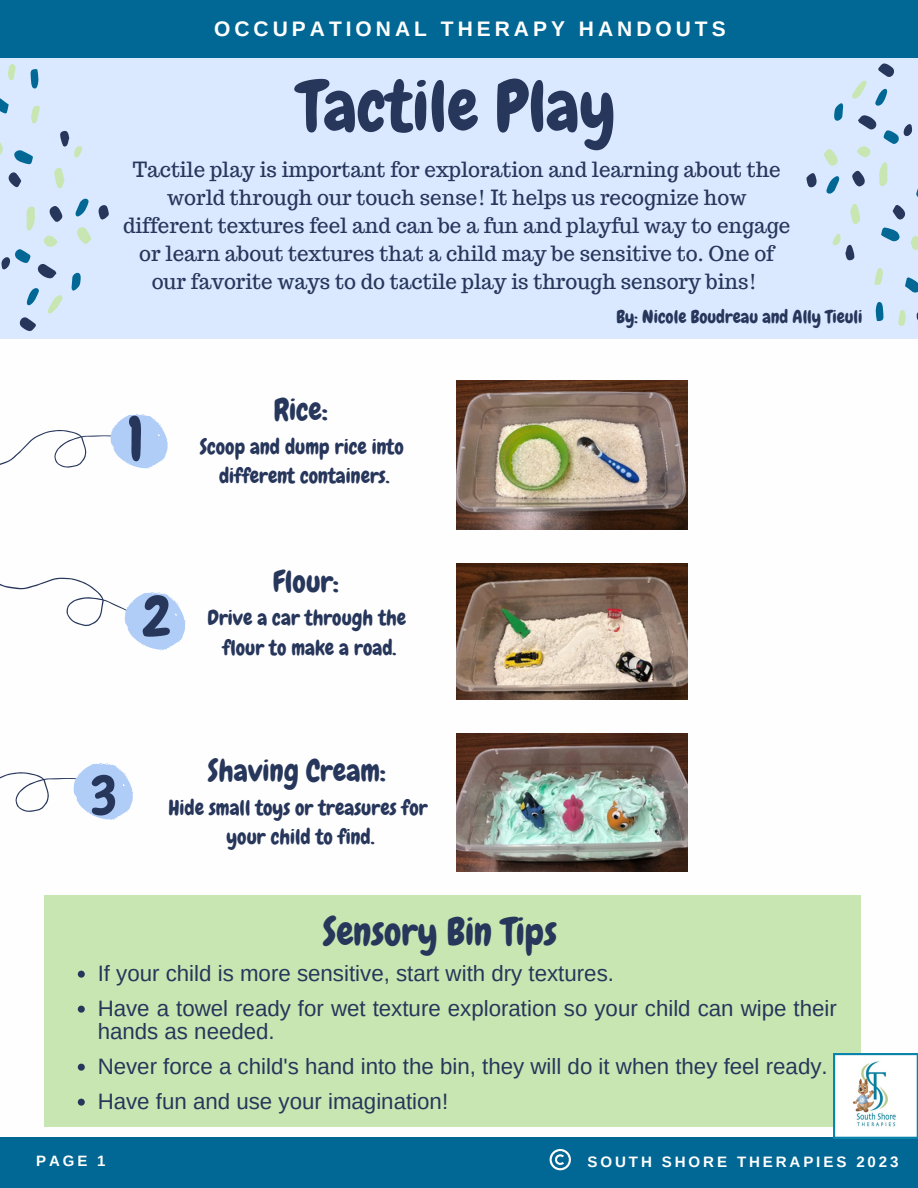
<style>
.page{position:relative;width:918px;height:1188px;background:#fff}
.page>*{position:absolute;margin:0;border:0;box-sizing:border-box;transform-origin:0 0}
.t1{font:70.05px "Chewy";color:#27365b}
.t2{font:63.45px "Chewy";color:#27365b}
.t3{font:56.85px "Chewy";color:#27365b}
.t4{font:54.15px "Chewy";color:#27365b}
.t5{font:38.55px "Chewy";color:#27365b}
.t6{font:30px "Chewy";color:#27365b}
.t7{font:22.35px/35px "Arimo";color:#27365b}
.t8{font:21px/29.2px "Chewy";color:#27365b;text-align:center}
.t9{font:700 21px "Arimo";letter-spacing:.19em;color:#fff}
.t10{font:20.55px/28.2px "Trocchi";color:#27365b;text-align:center}
.t11{font:18.15px "Chewy";color:#27365b}
.t12{font:700 15.6px "Arimo";letter-spacing:.19em;color:#fff}
.t13{font:700 15.15px "Arimo";letter-spacing:.19em;color:#fff}
.t14{font:700 15px "Arimo";color:#fff}
</style>
<div class="page">
<div style="left:0;top:40px;width:918px;height:298px;background:#dae9ff"></div>
<svg style="left:14px;top:150px;width:19px;height:15px"></svg>
<svg style="left:0;top:98px;width:9px;height:16px"></svg>
<svg style="left:76px;top:198px;width:13px;height:19px"></svg>
<svg style="left:31px;top:69px;width:8px;height:20px"></svg>
<svg style="left:72px;top:272px;width:9px;height:19px"></svg>
<svg style="left:27px;top:288px;width:12px;height:18px"></svg>
<svg style="left:37px;top:264px;width:19px;height:15px"></svg>
<svg style="left:20px;top:317px;width:16px;height:14px"></svg>
<svg style="left:49px;top:206px;width:13px;height:16px"></svg>
<svg style="left:8px;top:172px;width:13px;height:16px"></svg>
<svg style="left:99px;top:205px;width:10px;height:15px"></svg>
<svg style="left:1px;top:249px;width:30px;height:21px"></svg>
<svg style="left:27px;top:206px;width:8px;height:25px"></svg>
<svg style="left:77px;top:227px;width:14px;height:17px"></svg>
<svg style="left:54px;top:167px;width:10px;height:22px"></svg>
<svg style="left:48px;top:295px;width:15px;height:19px"></svg>
<svg style="left:31px;top:106px;width:9px;height:17px"></svg>
<svg style="left:44px;top:235px;width:13px;height:12px"></svg>
<svg style="left:0;top:142px;width:3px;height:13px"></svg>
<svg style="left:8px;top:64px;width:8px;height:16px"></svg>
<svg style="left:60px;top:131px;width:22px;height:27px"></svg>
<svg style="left:905px;top:277px;width:13px;height:16px"></svg>
<svg style="left:875px;top:302px;width:9px;height:19px"></svg>
<svg style="left:807px;top:173px;width:10px;height:15px"></svg>
<svg style="left:874px;top:268px;width:9px;height:17px"></svg>
<svg style="left:898px;top:310px;width:8px;height:16px"></svg>
<svg style="left:824px;top:63px;width:94px;height:198px"></svg>
<div style="left:0;top:0;width:918px;height:58px;background:#016794"></div>
<div style="left:44px;top:896px;width:817px;height:231px;background:#c8e6b1"></div>
<div style="left:0;top:1138px;width:918px;height:50px;background:#016794"></div>
<svg style="left:550px;top:1149px;width:21px;height:21px"></svg>
<img style="left:457px;top:380px;width:230px;height:150px">
<img style="left:457px;top:564px;width:230px;height:136px">
<img style="left:457px;top:733px;width:230px;height:139px">
<svg style="left:0;top:414px;width:168px;height:55px"></svg>
<svg style="left:0;top:577px;width:185px;height:73px"></svg>
<svg style="left:0;top:763px;width:133px;height:58px"></svg>
<img style="left:833px;top:1053px;width:85px;height:86px">
<svg style="left:78px;top:971px;width:7px;height:7px"></svg>
<svg style="left:78px;top:1006px;width:7px;height:7px"></svg>
<svg style="left:78px;top:1064px;width:7px;height:7px"></svg>
<svg style="left:78px;top:1099px;width:7px;height:7px"></svg>
<p class="t9" style="left:214px;top:17px;width:513px">OCCUPATIONAL THERAPY HANDOUTS</p>
<p class="t12" style="left:317px;top:18px;width:286px">INFORMATIONAL HANDOUTS</p>
<h1 class="t1" style="left:298px;top:62px;width:319px">Tactile Play</h1>
<p class="t10" style="left:123px;top:155px;width:669px">Tactile play is important for exploration and learning about the world through our touch sense! It helps us recognize how different textures feel and can be a fun and playful way to engage or learn about textures that a child may be sensitive to. One of our favorite ways to do tactile play is through sensory bins!</p>
<h2 class="t2" style="left:127px;top:399px;width:19px">1</h2>
<h3 class="t6" style="left:274px;top:391px;width:56px">Rice:</h3>
<p class="t8" style="left:200px;top:432px;width:206px">Scoop and dump rice into different containers.</p>
<h3 class="t3" style="left:142px;top:581px;width:30px">2</h3>
<h3 class="t6" style="left:273px;top:562px;width:68px">Flour:</h3>
<p class="t8" style="left:208px;top:604px;width:200px">Drive a car through the flour to make a road.</p>
<h3 class="t4" style="left:90px;top:761px;width:28px">3</h3>
<h3 class="t6" style="left:208px;top:752px;width:180px">Shaving Cream:</h3>
<p class="t8" style="left:168px;top:793px;width:261px">Hide small toys or treasures for your child to find.</p>
<h3 class="t5" style="left:323px;top:907px;width:236px">Sensory Bin Tips</h3>
<p class="t11" style="left:617px;top:305px;width:248px">By: Nicole Boudreau and Ally Tieuli</p>
<p class="t7" style="left:98px;top:955px;width:741px">If your child is more sensitive, start with dry textures.<br>Have a towel ready for wet texture exploration so your child can wipe their</p>
<p class="t7" style="left:98px;top:1013px;width:732px">hands as needed.<br>Never force a child's hand into the bin, they will do it when they feel ready.<br>Have fun and use your imagination!</p>
<p class="t14" style="left:36px;top:1153px;width:71px">PAGE 1</p>
<p class="t13" style="left:588px;top:1153px;width:312px">SOUTH SHORE THERAPIES 2023</p>
<p class="t12" style="left:56px;top:1162px;width:73px">PAGE 1</p>
</div>
